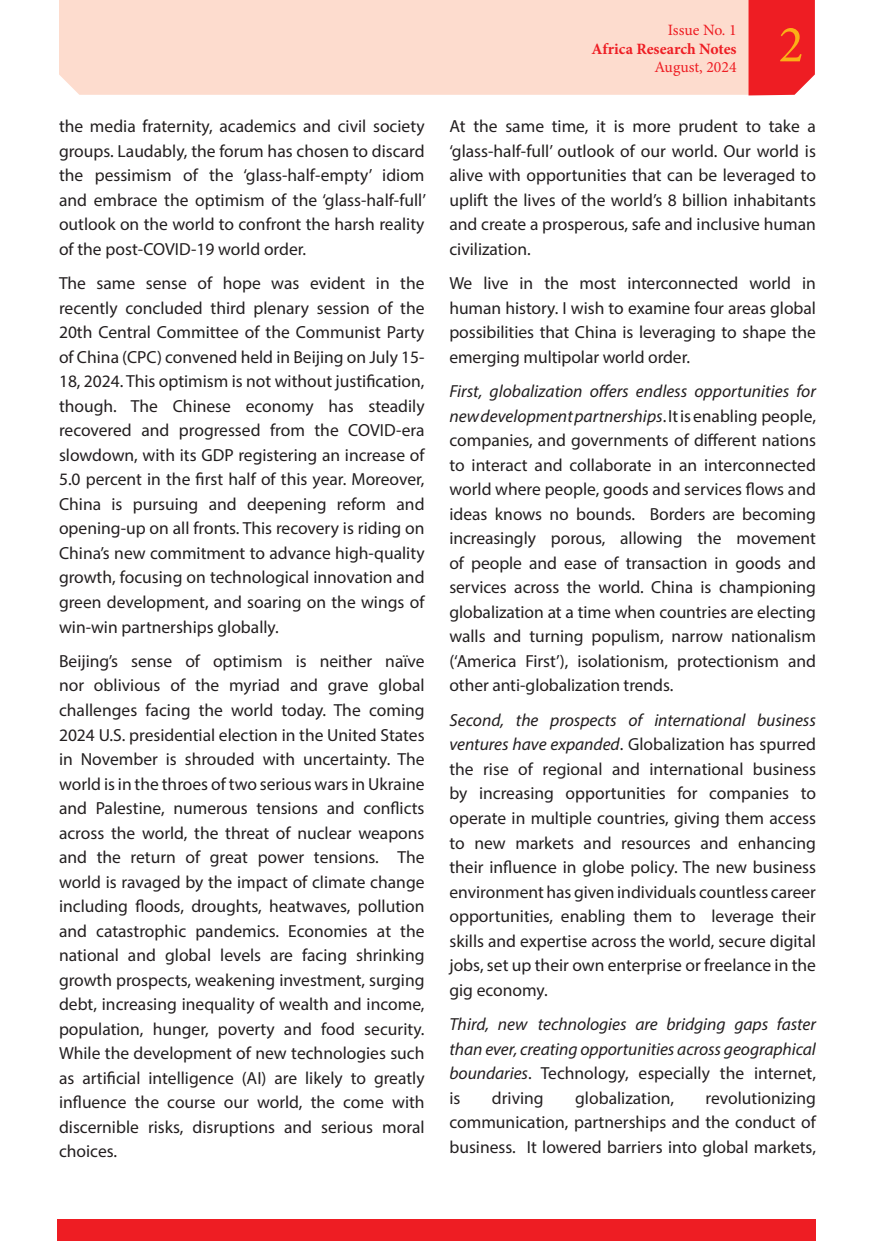
<style>
.page{position:relative;width:874px;height:1241px;background:#fff}
.page>*{position:absolute;margin:0;border:0;box-sizing:border-box;transform-origin:0 0}
.t1{font:52.5px "Minion Pro";color:#fbb017}
.body_text{font:17.5px/24.5px "Myriad Pro";color:#231f20;text-align:justify}
.body_text-2{font:italic 17.5px/24.5px "Myriad Pro";letter-spacing:-.005em;color:#231f20;text-align:justify}
.t2{font:15.75px "Minion Pro";letter-spacing:-.005em;color:#ee1d23}
.t3{font:700 15.75px "Minion Pro";color:#ee1d23}
.s1{font-style:italic}
.s2{font-style:normal}
</style>
<div class="page">
<div style="left:59px;top:0;width:689px;height:95px;background:#fddcce"></div>
<div style="left:748px;top:0;width:66px;height:95px;background:#ee1d23"></div>
<div style="left:58px;top:1218px;width:757px;height:22px;background:#ee1d23"></div>
<p class="body_text" style="left:59px;top:114px;width:368px">the media fraternity, academics and civil society groups. Laudably, the forum has chosen to discard the pessimism of the ‘glass-half-empty’ idiom and embrace the optimism of the ‘glass-half-full’ outlook on the world to confront the harsh reality of the post-COVID-19 world order.</p>
<p class="body_text" style="left:59px;top:271px;width:367px">The same sense of hope was evident in the recently concluded third plenary session of the 20th Central Committee of the Communist Party of China (CPC) convened held in Beijing on July 15- 18, 2024. This optimism is not without justification, though. The Chinese economy has steadily recovered and progressed from the COVID-era slowdown, with its GDP registering an increase of 5.0 percent in the first half of this year. Moreover, China is pursuing and deepening reform and opening-up on all fronts. This recovery is riding on China’s new commitment to advance high-quality growth, focusing on technological innovation and green development, and soaring on the wings of win-win partnerships globally.</p>
<p class="body_text" style="left:59px;top:648px;width:367px">Beijing’s sense of optimism is neither naïve nor oblivious of the myriad and grave global challenges facing the world today. The coming 2024 U.S. presidential election in the United States in November is shrouded with uncertainty. The world is in the throes of two serious wars in Ukraine and Palestine, numerous tensions and conflicts across the world, the threat of nuclear weapons and the return of great power tensions. The world is ravaged by the impact of climate change including floods, droughts, heatwaves, pollution and catastrophic pandemics. Economies at the national and global levels are facing shrinking growth prospects, weakening investment, surging debt, increasing inequality of wealth and income, population, hunger, poverty and food security.<br>While the development of new technologies such as artificial intelligence (AI) are likely to greatly influence the course our world, the come with discernible risks, disruptions and serious moral choices.</p>
<p class="t2" style="left:667px;top:19px;width:70px">Issue No. 1</p>
<p class="t3" style="left:591px;top:37px;width:147px">Africa Research Notes</p>
<p class="t2" style="left:654px;top:57px;width:84px">August, 2024</p>
<h1 class="t1" style="left:778px;top:9px;width:27px">2</h1>
<p class="body_text" style="left:449px;top:114px;width:368px">At the same time, it is more prudent to take a ‘glass-half-full’ outlook of our world. Our world is alive with opportunities that can be leveraged to uplift the lives of the world’s 8 billion inhabitants and create a prosperous, safe and inclusive human civilization.</p>
<p class="body_text" style="left:449px;top:271px;width:368px">We live in the most interconnected world in human history. I wish to examine four areas global possibilities that China is leveraging to shape the emerging multipolar world order.</p>
<p class="body_text" style="left:449px;top:379px;width:368px"><span class="s1">First, globalization offers endless opportunities for new development partnerships</span>. It is enabling people, companies, and governments of different nations to interact and collaborate in an interconnected world where people, goods and services flows and ideas knows no bounds. Borders are becoming increasingly porous, allowing the movement of people and ease of transaction in goods and services across the world. China is championing globalization at a time when countries are electing walls and turning populism, narrow nationalism (‘America First’), isolationism, protectionism and other anti-globalization trends.</p>
<p class="body_text" style="left:449px;top:707px;width:368px"><span class="s1">Second, the prospects of international business ventures have expanded</span>. Globalization has spurred the rise of regional and international business by increasing opportunities for companies to operate in multiple countries, giving them access to new markets and resources and enhancing their influence in globe policy. The new business environment has given individuals countless career opportunities, enabling them to leverage their skills and expertise across the world, secure digital jobs, set up their own enterprise or freelance in the gig economy.</p>
<p class="body_text-2" style="left:449px;top:1011px;width:368px">Third, new technologies are bridging gaps faster than ever, creating opportunities across geographical boundaries<span class="s2">. Technology, especially the internet, is</span></p>
<p class="body_text" style="left:449px;top:1084px;width:368px;text-indent:256px">revolutionizing communication, partnerships and the conduct of business. It lowered barriers into global markets,</p>
<p class="body_text" style="left:491px;top:1084px;width:53px">driving</p>
<p class="body_text" style="left:575px;top:1084px;width:100px">globalization,</p>
</div>
